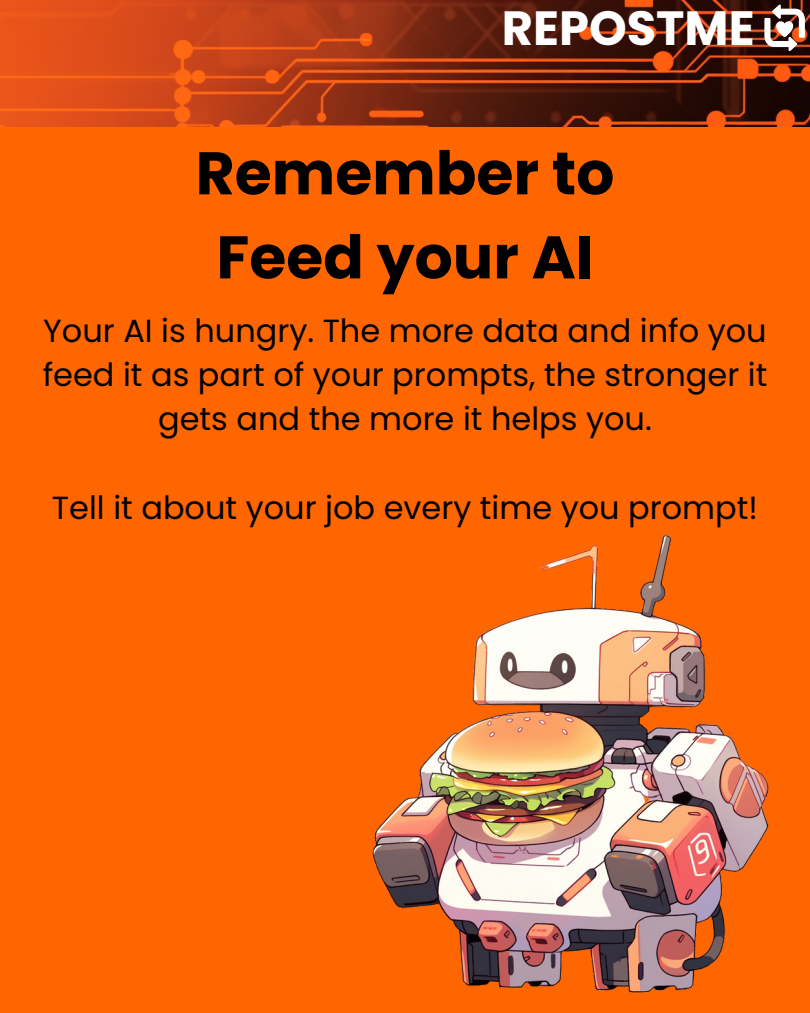
<style>
.page{position:relative;width:810px;height:1013px;background:#fff}
.page>*{position:absolute;margin:0;border:0;box-sizing:border-box;transform-origin:0 0}
.t1{font:700 60px "Poppins";color:#000}
.t2{font:700 48px "Poppins";color:#fff}
.t3{font:32px/44.2px "Poppins";color:#000;text-align:center}
</style>
<div class="page">
<div style="left:0;top:0;width:810px;height:1012px;background:#f60"></div>
<img style="left:0;top:0;width:810px;height:126px">
<img style="left:372px;top:535px;width:397px;height:458px">
<svg style="left:764px;top:5px;width:41px;height:46px;background:#a4857b"></svg>
<p class="t2" style="left:502px;top:-6px;width:254px">REPOSTME</p>
<p class="t1" style="left:196px;top:131px;width:420px">Remember to</p>
<p class="t1" style="left:216px;top:215px;width:379px">Feed your AI</p>
<p class="t3" style="left:43px;top:308px;width:726px">Your AI is hungry. The more data and info you feed it as part of your prompts, the stronger it gets and the more it helps you.</p>
<p class="t3" style="left:52px;top:485px;width:708px">Tell it about your job every time you prompt!</p>
</div>
